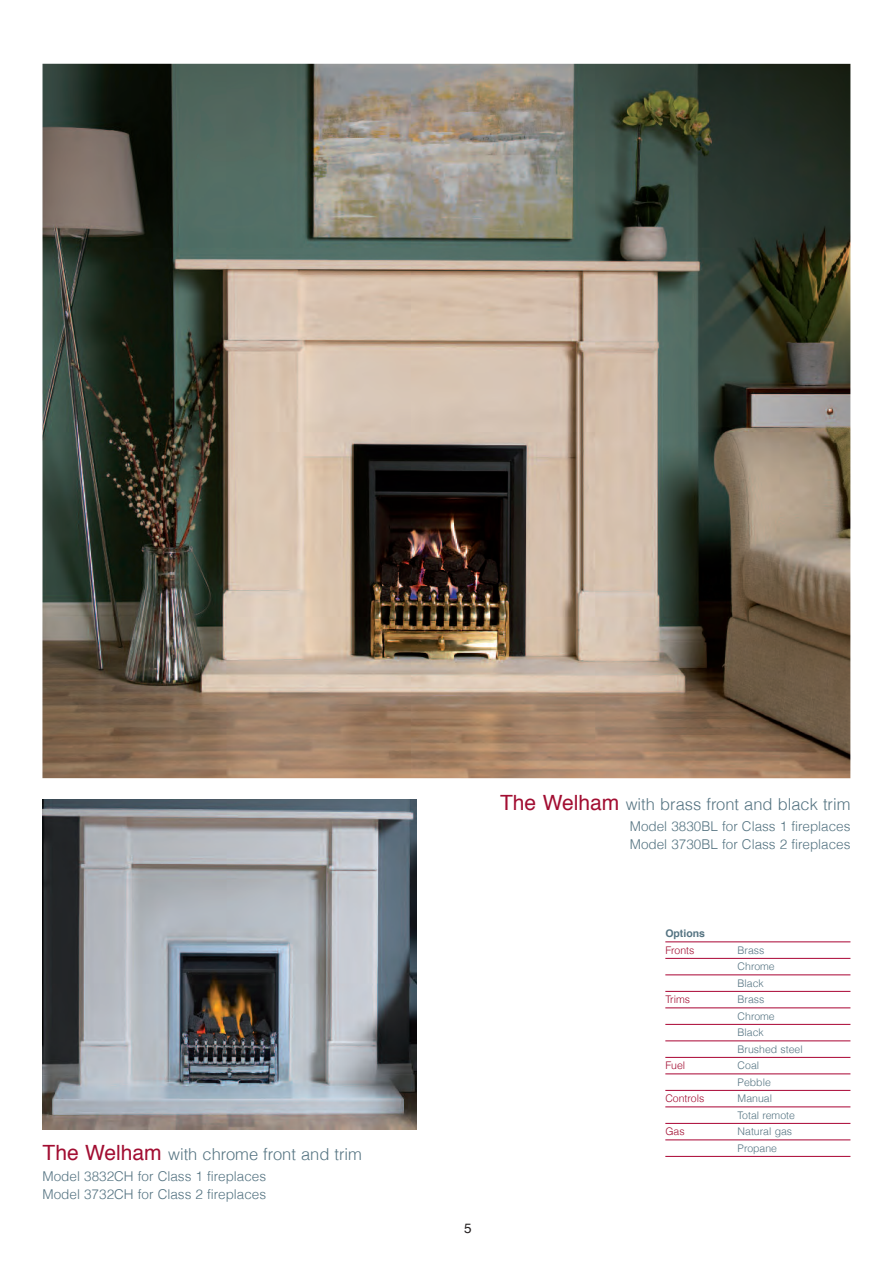
<style>
.page{position:relative;width:893px;height:1263px;background:#fff}
.page>*{position:absolute;margin:0;border:0;box-sizing:border-box;transform-origin:0 0}
.t1{font:300 16.5px "Helvetica";color:#557482}
.t2{font:300 13.5px/18px "Helvetica";color:#557482}
.t3{font:13.5px "Helvetica";color:#231f20}
.t4{font:300 10.5px/16.5px "Helvetica";color:#557482}
.t5{font:300 10.5px "Helvetica";color:#a20e32}
.t6{font:700 10.5px "Helvetica";color:#557482}
.s1{font-weight:400;font-size:21px;color:#a20e32}
</style>
<div class="page">
<img style="left:42px;top:64px;width:808px;height:714px">
<img style="left:43px;top:799px;width:373px;height:331px">
<hr style="left:665px;top:941px;width:185px;height:1px;background:#a90332">
<hr style="left:665px;top:958px;width:185px;height:1px;background:#a90332">
<hr style="left:665px;top:974px;width:185px;height:1px;background:#a90332">
<hr style="left:665px;top:991px;width:185px;height:1px;background:#a90332">
<hr style="left:665px;top:1007px;width:185px;height:1px;background:#a90332">
<hr style="left:665px;top:1024px;width:185px;height:1px;background:#a90332">
<hr style="left:665px;top:1040px;width:185px;height:1px;background:#a90332">
<hr style="left:665px;top:1057px;width:185px;height:1px;background:#a90332">
<hr style="left:665px;top:1073px;width:185px;height:1px;background:#a90332">
<hr style="left:665px;top:1090px;width:185px;height:1px;background:#a90332">
<hr style="left:665px;top:1106px;width:185px;height:1px;background:#a90332">
<hr style="left:665px;top:1123px;width:185px;height:1px;background:#a90332">
<hr style="left:665px;top:1139px;width:185px;height:1px;background:#a90332">
<hr style="left:665px;top:1156px;width:185px;height:1px;background:#a90332">
<p class="t1" style="left:43px;top:1147px;width:321px"><span class="s1">The Welham</span> with chrome front and trim</p>
<p class="t2" style="left:43px;top:1168px;width:225px">Model 3832CH for Class 1 fireplaces<br>Model 3732CH for Class 2 fireplaces</p>
<p class="t1" style="left:500px;top:798px;width:352px"><span class="s1">The Welham</span> with brass front and black trim</p>
<p class="t2" style="left:630px;top:819px;width:222px">Model 3830BL for Class 1 fireplaces<br>Model 3730BL for Class 2 fireplaces</p>
<p class="t3" style="left:464px;top:1222px;width:9px">5</p>
<p class="t6" style="left:665px;top:929px;width:41px">Options</p>
<p class="t5" style="left:665px;top:945px;width:30px">Fronts</p>
<p class="t4" style="left:738px;top:942px;width:39px">Brass<br>Chrome<br>Black</p>
<p class="t5" style="left:665px;top:995px;width:26px">Trims</p>
<p class="t4" style="left:738px;top:992px;width:67px">Brass<br>Chrome<br>Black<br>Brushed steel</p>
<p class="t5" style="left:665px;top:1061px;width:21px">Fuel</p>
<p class="t4" style="left:738px;top:1058px;width:35px">Coal<br>Pebble</p>
<p class="t5" style="left:665px;top:1094px;width:40px">Controls</p>
<p class="t4" style="left:738px;top:1091px;width:59px">Manual<br>Total remote</p>
<p class="t5" style="left:665px;top:1127px;width:21px">Gas</p>
<p class="t4" style="left:738px;top:1124px;width:56px">Natural gas<br>Propane</p>
</div>
